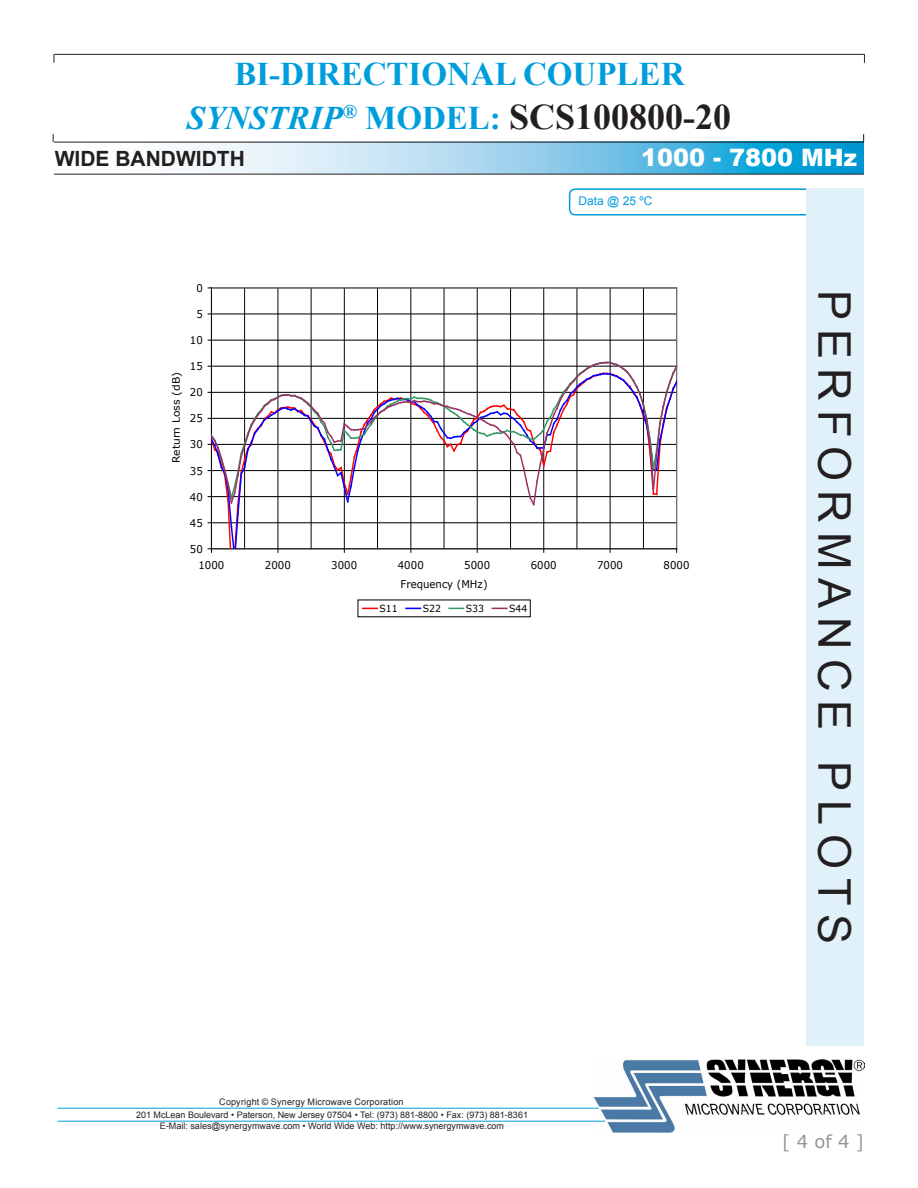
<style>
.page{position:relative;width:918px;height:1188px;background:#fff}
.page>*{position:absolute;margin:0;border:0;box-sizing:border-box;transform-origin:0 0}
.t1{font:45px "Arial";letter-spacing:.2em;color:#231f20}
.t2{font:700 36px "Times New Roman";color:#231f20}
.t3{font:700 33px "Times New Roman";color:#009ddc}
.t4{font:900 24px "Arial";color:#fff}
.t5{font:700 21px "Arial";color:#231f20}
.t6{font:18px "Verdana";color:#939598}
.t7{font:12px "Arial";color:#009ddc}
.t8{font:10.65px/16.2px "Verdana";letter-spacing:.005em;color:#000;scale:.95 1}
.t9{font:10.2px "Verdana";letter-spacing:.005em;color:#000;scale:1.06 1}
.t10{font:9.75px "Verdana";letter-spacing:.005em;color:#000;scale:.95 1}
.t11{font:9px/10.8px "Arial";color:#231f20;text-align:center}
.t12{font:9px "Arial";letter-spacing:.025em;color:#231f20}
.s1{font-style:italic;font-size:33px;color:#009ddc}
.s2{font-size:33px;color:#009ddc}
</style>
<div class="page">
<svg style="left:54px;top:143px;width:810px;height:31px"></svg>
<hr style="left:54px;top:174px;width:810px;height:1px;background:#231f20">
<hr style="left:54px;top:54px;width:810px;height:1px;background:#231f20">
<hr style="left:54px;top:142px;width:810px;height:1px;background:#231f20">
<img style="left:593px;top:1059px;width:271px;height:73px">
<hr style="left:58px;top:1108px;width:540px;height:1px;background:#009ddc">
<hr style="left:58px;top:1121px;width:547px;height:1px;background:#009ddc">
<div style="left:569px;top:188px;width:295px;height:27px;border:2px solid #009ddc;border-radius:5px"></div>
<div style="left:806px;top:188px;width:58px;height:858px;background:#e0f1fa"></div>
<hr style="left:211px;top:314px;width:466px;height:1px;background:#000">
<hr style="left:211px;top:340px;width:466px;height:1px;background:#000">
<hr style="left:244px;top:288px;width:1px;height:261px;background:#000">
<hr style="left:311px;top:288px;width:1px;height:261px;background:#000">
<hr style="left:377px;top:288px;width:1px;height:261px;background:#000">
<hr style="left:444px;top:288px;width:1px;height:261px;background:#000">
<hr style="left:510px;top:288px;width:1px;height:261px;background:#000">
<hr style="left:577px;top:288px;width:1px;height:261px;background:#000">
<hr style="left:643px;top:288px;width:1px;height:261px;background:#000">
<hr style="left:278px;top:288px;width:1px;height:261px;background:#000">
<hr style="left:344px;top:288px;width:1px;height:261px;background:#000">
<hr style="left:411px;top:288px;width:1px;height:261px;background:#000">
<hr style="left:477px;top:288px;width:1px;height:261px;background:#000">
<hr style="left:543px;top:288px;width:1px;height:261px;background:#000">
<hr style="left:610px;top:288px;width:1px;height:261px;background:#000">
<hr style="left:211px;top:288px;width:466px;height:1px;background:#808080">
<hr style="left:676px;top:288px;width:1px;height:261px;background:#808080">
<hr style="left:211px;top:288px;width:1px;height:261px;background:#000">
<svg style="left:208px;top:359px;width:469px;height:193px"></svg>
<svg style="left:363px;top:608px;width:14px;height:1px"></svg>
<svg style="left:406px;top:608px;width:14px;height:1px"></svg>
<svg style="left:449px;top:608px;width:15px;height:1px"></svg>
<svg style="left:492px;top:608px;width:15px;height:1px"></svg>
<h3 class="t3" style="left:234px;top:51px;width:452px">BI-DIRECTIONAL COUPLER</h3>
<h2 class="t2" style="left:187px;top:92px;width:546px"><span class="s1">SYNSTRIP</span><sup>®</sup> <span class="s2">MODEL:</span> SCS100800-20</h2>
<h3 class="t5" style="left:55px;top:144px;width:192px">WIDE BANDWIDTH</h3>
<h3 class="t4" style="left:641px;top:140px;width:218px">1000 - 7800 MHz</h3>
<p class="t9" style="left:169px;top:463px;width:88px;rotate:-90deg">Return Loss (dB)</p>
<p class="t8" style="left:196px;top:280px;width:8px">0</p>
<p class="t8" style="left:196px;top:306px;width:8px">5</p>
<p class="t8" style="left:190px;top:332px;width:15px">10</p>
<p class="t8" style="left:190px;top:358px;width:15px">15</p>
<p class="t8" style="left:190px;top:384px;width:15px">20</p>
<p class="t8" style="left:190px;top:410px;width:15px">25</p>
<p class="t8" style="left:190px;top:436px;width:15px">30</p>
<p class="t8" style="left:190px;top:462px;width:15px">35</p>
<p class="t8" style="left:190px;top:489px;width:15px">40</p>
<p class="t8" style="left:190px;top:515px;width:15px">45</p>
<p class="t8" style="left:198px;top:541px;width:29px;text-indent:-8px">50<br>1000</p>
<h3 class="t7" style="left:579px;top:193px;width:75px">Data @ 25 ºC</h3>
<p class="t8" style="left:265px;top:557px;width:29px">2000</p>
<p class="t8" style="left:331px;top:557px;width:29px">3000</p>
<p class="t8" style="left:398px;top:557px;width:29px">4000</p>
<p class="t8" style="left:464px;top:557px;width:29px">5000</p>
<p class="t8" style="left:531px;top:557px;width:29px">6000</p>
<p class="t8" style="left:597px;top:557px;width:29px">7000</p>
<p class="t8" style="left:664px;top:557px;width:29px">8000</p>
<p class="t8" style="left:401px;top:575px;width:93px">Frequency (MHz)</p>
<p class="t10" style="left:380px;top:602px;width:21px">S11</p>
<p class="t10" style="left:423px;top:602px;width:21px">S22</p>
<p class="t10" style="left:466px;top:602px;width:21px">S33</p>
<p class="t10" style="left:509px;top:602px;width:21px">S44</p>
<p class="t12" style="left:219px;top:1096px;width:186px">Copyright © Synergy Microwave Corporation</p>
<p class="t11" style="left:136px;top:1110px;width:393px">201 McLean Boulevard • Paterson, New Jersey 07504 • Tel: (973) 881-8800 • Fax: (973) 881-8361<br>E-Mail: sales@synergymwave.com • World Wide Web: http://www.synergymwave.com</p>
<h1 class="t1" style="left:864px;top:290px;width:656px;rotate:90deg">PERFORMANCE PLOTS</h1>
<h3 class="t6" style="left:782px;top:1129px;width:83px">[ 4 of 4 ]</h3>
</div>
